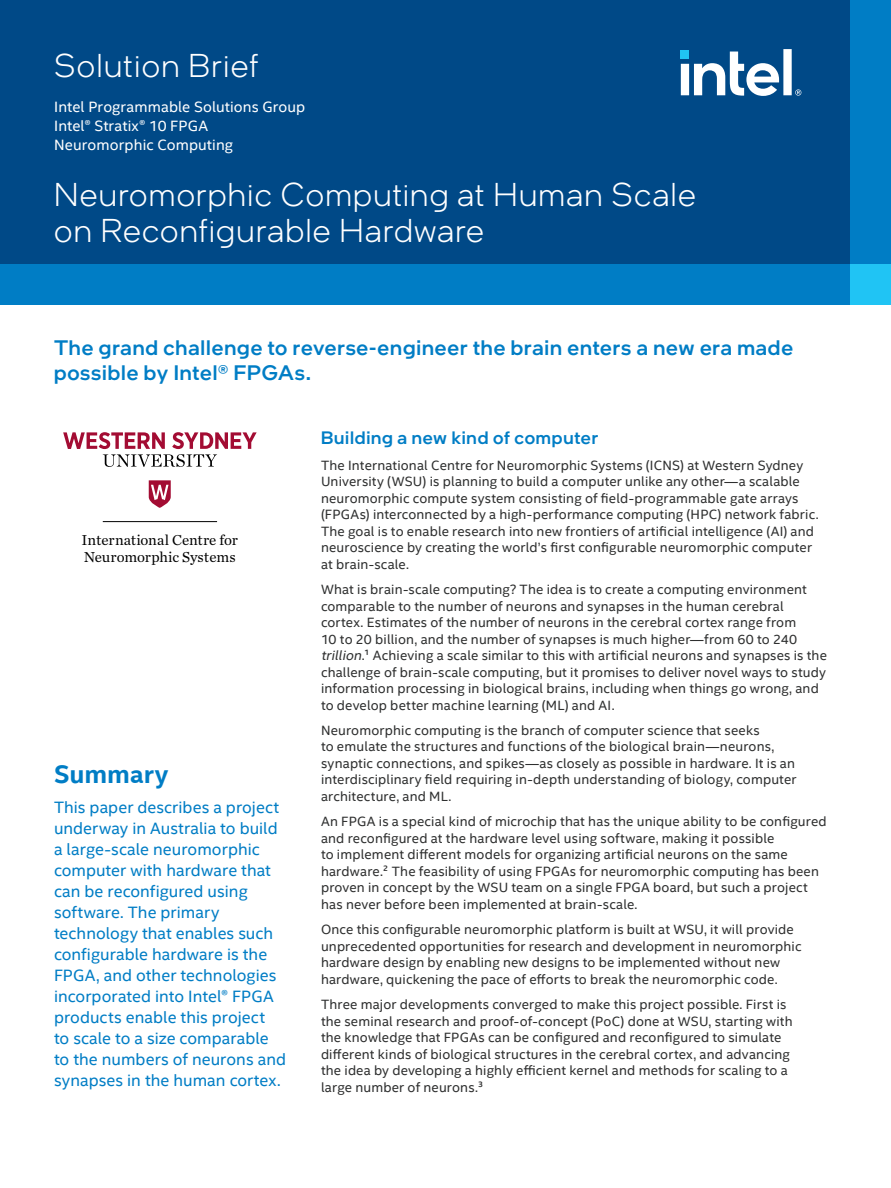
<style>
.page{position:relative;width:891px;height:1188px;background:#fff}
.page>*{position:absolute;margin:0;border:0;box-sizing:border-box;transform-origin:0 0}
.t1{font:300 33px/36px "Intel One Display";letter-spacing:.04em;color:#fff}
.t2{font:700 25.5px "Intel Clear";color:#007dc5}
.t3{font:500 21px/25.2px "Intel One Display";letter-spacing:.045em;color:#007dc5}
.t4{font:500 18px "Intel One Display";letter-spacing:.045em;color:#007dc5}
.t5{font:16.5px/21px "Intel Clear";letter-spacing:.005em;color:#007dc5}
.t6{font:15px/19.2px "Intel Clear";letter-spacing:.005em;color:#fff}
.t7{font:15px/16.4px "Chronicle Text G1";color:#000}
.t8{font:13.5px/16.5px "Intel Clear";letter-spacing:.01em;color:#2e2f2f}
.s1{font-style:italic}
</style>
<div class="page">
<div style="left:0;top:0;width:891px;height:305px;background:#004987"></div>
<svg style="left:63px;top:432px;width:194px;height:35px"></svg>
<svg style="left:149px;top:480px;width:22px;height:28px"></svg>
<hr style="left:103px;top:521px;width:114px;height:1px;background:#000">
<div style="left:0;top:264px;width:891px;height:41px;background:#007dc5"></div>
<div style="left:850px;top:0;width:41px;height:305px;background:#007dc5"></div>
<svg style="left:681px;top:49px;width:120px;height:47px"></svg>
<div style="left:850px;top:264px;width:41px;height:41px;background:#20c4f4"></div>
<h1 class="t1" style="left:54px;top:47px;width:206px">Solution Brief</h1>
<p class="t6" style="left:54px;top:97px;width:253px">Intel Programmable Solutions Group<br>Intel® Stratix® 10 FPGA<br>Neuromorphic Computing</p>
<h1 class="t1" style="left:54px;top:176px;width:643px">Neuromorphic Computing at Human Scale on Reconfigurable Hardware</h1>
<h3 class="t3" style="left:54px;top:334px;width:741px">The grand challenge to reverse-engineer the brain enters a new era made possible by Intel® FPGAs.</h3>
<p class="t7" style="left:82px;top:531px;width:158px">International Centre for<br>Neuromorphic Systems</p>
<h2 class="t2" style="left:54px;top:758px;width:116px">Summary</h2>
<p class="t5" style="left:54px;top:797px;width:234px">This paper describes a project underway in Australia to build a large-scale neuromorphic computer with hardware that can be reconfigured using software. The primary technology that enables such configurable hardware is the<br>FPGA, and other technologies incorporated into Intel® FPGA products enable this project<br>to scale to a size comparable to the numbers of neurons and synapses in the human cortex.</p>
<h3 class="t4" style="left:321px;top:426px;width:279px">Building a new kind of computer</h3>
<p class="t8" style="left:321px;top:457px;width:499px">The International Centre for Neuromorphic Systems (ICNS) at Western Sydney University (WSU) is planning to build a computer unlike any other—a scalable neuromorphic compute system consisting of field-programmable gate arrays (FPGAs) interconnected by a high-performance computing (HPC) network fabric.<br>The goal is to enable research into new frontiers of artificial intelligence (AI) and neuroscience by creating the world’s first configurable neuromorphic computer at brain-scale.</p>
<p class="t8" style="left:321px;top:581px;width:508px">What is brain-scale computing? The idea is to create a computing environment comparable to the number of neurons and synapses in the human cerebral cortex. Estimates of the number of neurons in the cerebral cortex range from<br>10 to 20 billion, and the number of synapses is much higher—from 60 to 240 <span class="s1">trillion</span>.¹ Achieving a scale similar to this with artificial neurons and synapses is the challenge of brain-scale computing, but it promises to deliver novel ways to study information processing in biological brains, including when things go wrong, and to develop better machine learning (ML) and AI.</p>
<p class="t8" style="left:321px;top:722px;width:477px">Neuromorphic computing is the branch of computer science that seeks<br>to emulate the structures and functions of the biological brain—neurons, synaptic connections, and spikes—as closely as possible in hardware. It is an interdisciplinary field requiring in-depth understanding of biology, computer architecture, and ML.</p>
<p class="t8" style="left:321px;top:814px;width:507px">An FPGA is a special kind of microchip that has the unique ability to be configured and reconfigured at the hardware level using software, making it possible<br>to implement different models for organizing artificial neurons on the same hardware.² The feasibility of using FPGAs for neuromorphic computing has been proven in concept by the WSU team on a single FPGA board, but such a project has never before been implemented at brain-scale.</p>
<p class="t8" style="left:321px;top:921px;width:482px">Once this configurable neuromorphic platform is built at WSU, it will provide unprecedented opportunities for research and development in neuromorphic hardware design by enabling new designs to be implemented without new hardware, quickening the pace of efforts to break the neuromorphic code.</p>
<p class="t8" style="left:321px;top:996px;width:473px">Three major developments converged to make this project possible. First is the seminal research and proof-of-concept (PoC) done at WSU, starting with the knowledge that FPGAs can be configured and reconfigured to simulate different kinds of biological structures in the cerebral cortex, and advancing the idea by developing a highly efficient kernel and methods for scaling to a large number of neurons.³</p>
</div>
